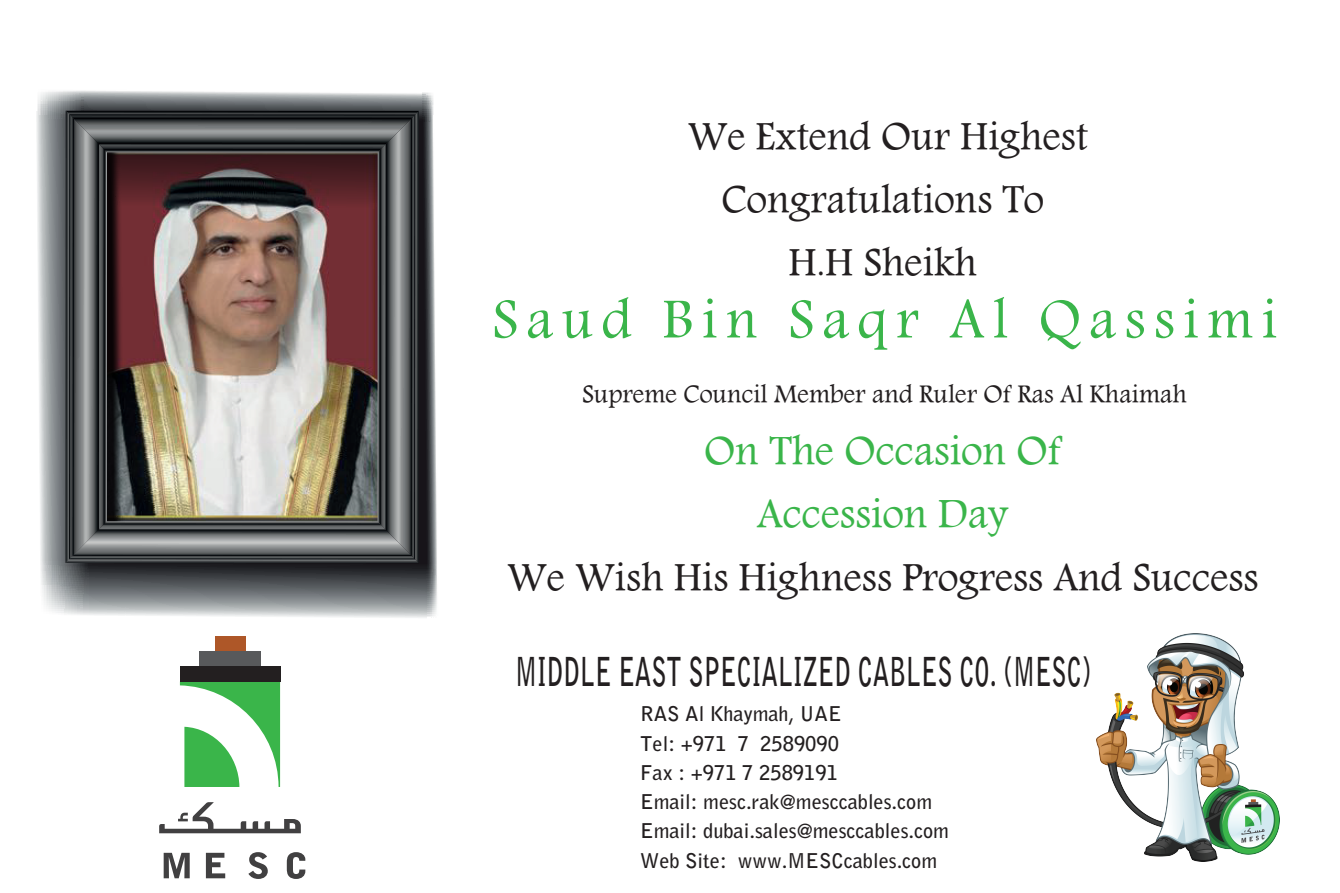
<style>
.page{position:relative;width:1340px;height:893px;background:#fff}
.page>*{position:absolute;margin:0;border:0;box-sizing:border-box;transform-origin:0 0}
.t1{font:58.73px "Andalus";letter-spacing:.145em;color:#3ab54a}
.t2{font:43.65px/63px "Andalus";color:#3ab54a;text-align:center}
.t3{font:41.85px/63px "Andalus";color:#231f20;text-align:center}
.t4{font:700 39.6px "Bell Gothic Std";color:#231f20;scale:.62 1}
.t5{font:26.78px "Andalus";color:#231f20}
.t6{font:700 20.25px/29.2px "Bell Gothic Std";color:#231f20}
</style>
<div class="page">
<img style="left:1096px;top:633px;width:183px;height:229px">
<div style="left:215px;top:636px;width:30px;height:15px;background:#ae5728"></div>
<div style="left:199px;top:651px;width:62px;height:16px;background:#58595b"></div>
<svg style="left:180px;top:682px;width:100px;height:105px"></svg>
<div style="left:180px;top:666px;width:100px;height:16px;background:#231f20"></div>
<svg style="left:159px;top:802px;width:142px;height:31px"></svg>
<svg style="left:164px;top:853px;width:26px;height:25px"></svg>
<svg style="left:206px;top:853px;width:19px;height:25px"></svg>
<svg style="left:248px;top:852px;width:20px;height:27px"></svg>
<svg style="left:287px;top:852px;width:18px;height:27px"></svg>
<svg style="left:36px;top:91px;width:401px;height:527px;background:#7f8285"></svg>
<img style="left:66px;top:111px;width:353px;height:452px">
<h3 class="t3" style="left:687px;top:106px;width:402px">We Extend Our Highest<br>Congratulations To<br>H.H Sheikh</h3>
<h1 class="t1" style="left:492px;top:276px;width:786px">Saud Bin Saqr Al Qassimi</h1>
<h3 class="t5" style="left:582px;top:375px;width:606px">Supreme Council Member and Ruler Of Ras Al Khaimah</h3>
<h2 class="t2" style="left:704px;top:421px;width:358px">On The Occasion Of<br>Accession Day</h2>
<h3 class="t3" style="left:507px;top:547px;width:753px">We Wish His Highness Progress And Success</h3>
<h3 class="t4" style="left:515px;top:647px;width:930px">MIDDLE EAST SPECIALIZED CABLES CO. (MESC)</h3>
<p class="t6" style="left:640px;top:699px;width:310px">RAS Al Khaymah, UAE<br>Tel: +971 7 2589090<br>Fax : +971 7 2589191<br>Email: mesc.rak@mesccables.com<br>Email: dubai.sales@mesccables.com<br>Web Site: www.MESCcables.com</p>
</div>
